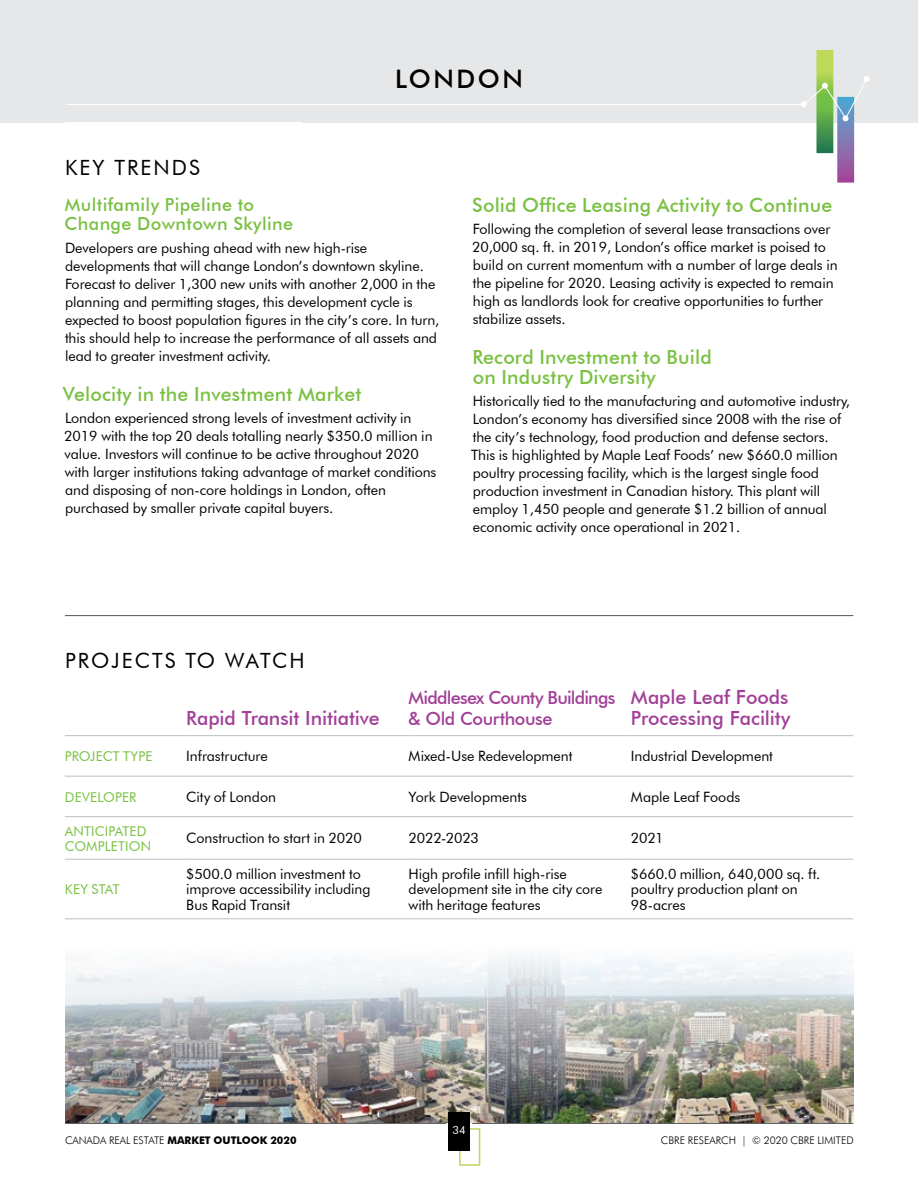
<style>
.page{position:relative;width:918px;height:1188px;background:#fff}
.page>*{position:absolute;margin:0;border:0;box-sizing:border-box;transform-origin:0 0}
.t1{font:500 25.5px "Futura BT";letter-spacing:.1em;color:#000}
.t2{font:21px "Futura BT";letter-spacing:.1em;color:#000}
.t3{font:500 19.5px/19.5px "Futura BT";letter-spacing:.01em;color:#7ac143}
.t4{font:500 19.5px/21px "Futura BT";letter-spacing:-.005em;color:#a23f97}
.t5{font:500 18px/19.5px "Futura BT";letter-spacing:.02em;color:#7ac143}
.t6{font:500 18px/21px "Futura BT";letter-spacing:-.04em;color:#a23f97}
.t7{font:14.25px/18px "Futura BT";letter-spacing:-.005em;color:#000}
.t8{font:13.5px/15px "Futura BT";letter-spacing:.01em;color:#7ac143}
.t9{font:12px "Futura BT";color:#fff}
.t10{font:11.25px "Futura BT";color:#fff}
.t11{font:700 10.5px "Futura BT";color:#000}
.t12{font:300 10.5px "Futura BT";color:#000}
.s1{font-weight:300}
</style>
<div class="page">
<div style="left:0;top:0;width:918px;height:123px;background:#e6e7e8"></div>
<svg style="left:801px;top:50px;width:69px;height:133px"></svg>
<hr style="left:65px;top:615px;width:788px;height:1px;background:#000">
<hr style="left:65px;top:1123px;width:381px;height:1px;background:#000">
<hr style="left:472px;top:1123px;width:381px;height:1px;background:#000">
<div style="left:459px;top:1128px;width:21px;height:38px;border:2px solid #bfd857"></div>
<img style="left:65px;top:955px;width:789px;height:168px">
<hr style="left:65px;top:735px;width:121px;height:1px;background:#bcbec0">
<hr style="left:186px;top:735px;width:223px;height:1px;background:#bcbec0">
<hr style="left:409px;top:735px;width:222px;height:1px;background:#bcbec0">
<hr style="left:631px;top:735px;width:222px;height:1px;background:#bcbec0">
<hr style="left:65px;top:776px;width:121px;height:1px;background:#bcbec0">
<hr style="left:186px;top:776px;width:223px;height:1px;background:#bcbec0">
<hr style="left:409px;top:776px;width:222px;height:1px;background:#bcbec0">
<hr style="left:631px;top:776px;width:222px;height:1px;background:#bcbec0">
<hr style="left:65px;top:816px;width:121px;height:1px;background:#bcbec0">
<hr style="left:186px;top:816px;width:223px;height:1px;background:#bcbec0">
<hr style="left:409px;top:816px;width:222px;height:1px;background:#bcbec0">
<hr style="left:631px;top:816px;width:222px;height:1px;background:#bcbec0">
<hr style="left:65px;top:859px;width:121px;height:1px;background:#bcbec0">
<hr style="left:186px;top:859px;width:223px;height:1px;background:#bcbec0">
<hr style="left:409px;top:859px;width:222px;height:1px;background:#bcbec0">
<hr style="left:631px;top:859px;width:222px;height:1px;background:#bcbec0">
<hr style="left:65px;top:918px;width:121px;height:1px;background:#bcbec0">
<hr style="left:186px;top:918px;width:223px;height:1px;background:#bcbec0">
<hr style="left:409px;top:918px;width:222px;height:1px;background:#bcbec0">
<hr style="left:631px;top:918px;width:222px;height:1px;background:#bcbec0">
<hr style="left:67px;top:104px;width:738px;height:1px;background:#fff">
<div style="left:448px;top:1112px;width:22px;height:39px;background:#000"></div>
<h2 class="t2" style="left:65px;top:154px;width:136px">KEY TRENDS</h2>
<h1 class="t1" style="left:395px;top:64px;width:129px">LONDON</h1>
<p class="t5" style="left:65px;top:195px;width:230px">Multifamily Pipeline to<br>Change Downtown Skyline</p>
<p class="t7" style="left:65px;top:239px;width:376px">Developers are pushing ahead with new high-rise developments that will change London’s downtown skyline.<br>Forecast to deliver 1,300 new units with another 2,000 in the planning and permitting stages, this development cycle is expected to boost population figures in the city’s core. In turn, this should help to increase the performance of all assets and lead to greater investment activity.</p>
<h3 class="t3" style="left:63px;top:384px;width:300px">Velocity in the Investment Market</h3>
<p class="t7" style="left:64px;top:409px;width:374px">London experienced strong levels of investment activity in 2019 with the top 20 deals totalling nearly $350.0 million in value. Investors will continue to be active throughout 2020 with larger institutions taking advantage of market conditions and disposing of non-core holdings in London, often purchased by smaller private capital buyers.</p>
<h3 class="t3" style="left:472px;top:195px;width:362px">Solid Office Leasing Activity to Continue</h3>
<p class="t7" style="left:472px;top:220px;width:367px">Following the completion of several lease transactions over 20,000 sq. ft. in 2019, London’s office market is poised to build on current momentum with a number of large deals in the pipeline for 2020. Leasing activity is expected to remain high as landlords look for creative opportunities to further stabilize assets.</p>
<h3 class="t3" style="left:472px;top:347px;width:241px">Record Investment to Build on Industry Diversity</h3>
<p class="t7" style="left:471px;top:392px;width:381px">Historically tied to the manufacturing and automotive industry, London’s economy has diversified since 2008 with the rise of the city’s technology, food production and defense sectors.<br>This is highlighted by Maple Leaf Foods’ new $660.0 million poultry processing facility, which is the largest single food production investment in Canadian history. This plant will employ 1,450 people and generate $1.2 billion of annual economic activity once operational in 2021.</p>
<h2 class="t2" style="left:65px;top:647px;width:241px">PROJECTS TO WATCH</h2>
<h3 class="t4" style="left:186px;top:707px;width:195px">Rapid Transit Initiative</h3>
<p class="t6" style="left:409px;top:687px;width:208px">Middlesex County Buildings &amp; Old Courthouse</p>
<h3 class="t4" style="left:631px;top:686px;width:161px">Maple Leaf Foods<br>Processing Facility</h3>
<p class="t8" style="left:65px;top:749px;width:89px">PROJECT TYPE</p>
<p class="t7" style="left:186px;top:747px;width:83px">Infrastructure</p>
<p class="t7" style="left:409px;top:747px;width:165px">Mixed-Use Redevelopment</p>
<p class="t7" style="left:631px;top:747px;width:144px">Industrial Development</p>
<p class="t8" style="left:65px;top:789px;width:73px">DEVELOPER</p>
<p class="t7" style="left:186px;top:788px;width:91px">City of London</p>
<p class="t7" style="left:409px;top:788px;width:120px">York Developments</p>
<p class="t7" style="left:631px;top:788px;width:111px">Maple Leaf Foods</p>
<p class="t8" style="left:65px;top:823px;width:88px">ANTICIPATED<br>COMPLETION</p>
<p class="t7" style="left:186px;top:829px;width:177px">Construction to start in 2020</p>
<p class="t7" style="left:409px;top:829px;width:72px">2022-2023</p>
<p class="t7" style="left:631px;top:829px;width:34px">2021</p>
<p class="t8" style="left:65px;top:882px;width:56px">KEY STAT</p>
<p class="t7" style="left:186px;top:866px;width:186px;line-height:15.8px">$500.0 million investment to improve accessibility including<br>Bus Rapid Transit</p>
<p class="t7" style="left:409px;top:866px;width:195px;line-height:15.8px">High profile infill high-rise development site in the city core with heritage features</p>
<p class="t7" style="left:631px;top:866px;width:191px;line-height:15.8px">$660.0 million, 640,000 sq. ft. poultry production plant on<br>98-acres</p>
<p class="t10" style="left:452px;top:1123px;width:15px">34</p>
<p class="t9" style="left:452px;top:1128px;width:16px">34</p>
<p class="t11" style="left:65px;top:1134px;width:233px"><span class="s1">CANADA REAL ESTATE</span> MARKET OUTLOOK 2020</p>
<p class="t12" style="left:661px;top:1134px;width:194px">CBRE RESEARCH | © 2020 CBRE LIMITED</p>
</div>
